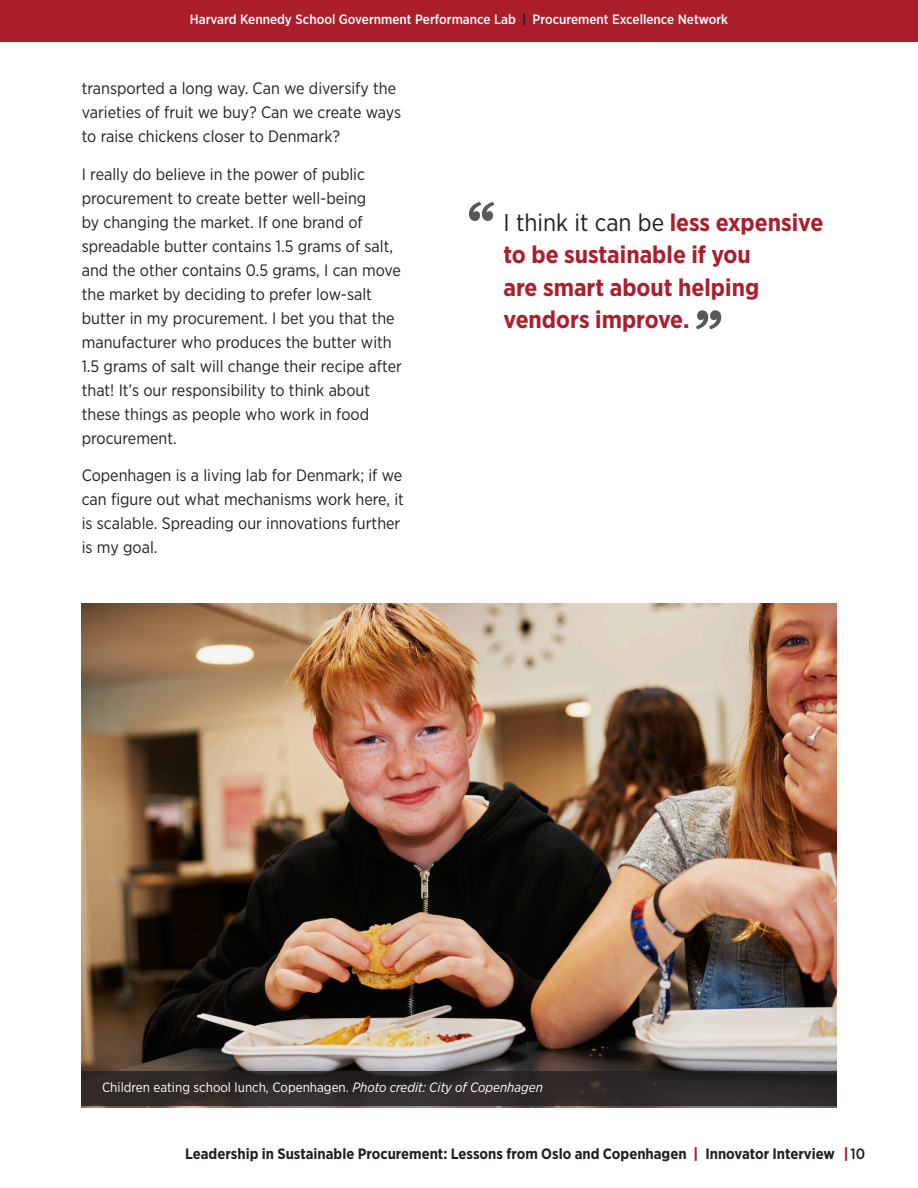
<style>
.page{position:relative;width:918px;height:1188px;background:#fff}
.page>*{position:absolute;margin:0;border:0;box-sizing:border-box;transform-origin:0 0}
.t1{font:900 54px "Sentinel";color:#57585a}
.t2{font:700 24.3px/32.4px "Gotham Narrow";color:#ab1e2c}
.t3{font:16.5px/24px "Gotham Narrow";color:#231f20}
.t4{font:700 15px "Gotham Narrow";color:#231f20}
.t5{font:500 13.5px "Gotham Narrow";color:#fff}
.t6{font:13.5px "Gotham Narrow";color:#fff}
.s1{font-weight:700;color:#231f20}
.s2{font-weight:400;color:#231f20}
.s3{font-style:italic}
.s4{font-weight:900;color:#ab1e2c}
.s5{font-weight:500}
</style>
<div class="page">
<img style="left:81px;top:604px;width:756px;height:504px">
<svg style="left:81px;top:1071px;width:756px;height:35px;background:#2e2929"></svg>
<div style="left:0;top:0;width:918px;height:42px;background:#ab1e2c"></div>
<p class="t5" style="left:190px;top:11px;width:540px">Harvard Kennedy School Government Performance Lab <span class="s1">|</span> Procurement Excellence Network</p>
<p class="t3" style="left:82px;top:76px;width:321px">transported a long way. Can we diversify the varieties of fruit we buy? Can we create ways to raise chickens closer to Denmark?</p>
<p class="t3" style="left:82px;top:162px;width:322px">I really do believe in the power of public procurement to create better well-being<br>by changing the market. If one brand of spreadable butter contains 1.5 grams of salt, and the other contains 0.5 grams, I can move the market by deciding to prefer low-salt butter in my procurement. I bet you that the manufacturer who produces the butter with 1.5 grams of salt will change their recipe after that! It’s our responsibility to think about these things as people who work in food procurement.</p>
<p class="t3" style="left:82px;top:463px;width:324px">Copenhagen is a living lab for Denmark; if we can figure out what mechanisms work here, it is scalable. Spreading our innovations further is my goal.</p>
<h1 class="t1" style="left:468px;top:177px;width:29px">“</h1>
<h2 class="t2" style="left:504px;top:206px;width:321px"><span class="s2">I think it can be</span> less expensive to be sustainable if you<br>are smart about helping vendors improve.</h2>
<h1 class="t1" style="left:695px;top:285px;width:29px">”</h1>
<p class="t6" style="left:102px;top:1079px;width:442px">Children eating school lunch, Copenhagen. <span class="s3">Photo credit: City of Copenhagen</span></p>
<p class="t4" style="left:185px;top:1145px;width:681px">Leadership in Sustainable Procurement: Lessons from Oslo and Copenhagen <span class="s4">|</span> Innovator Interview <span class="s4">|</span> <span class="s5">10</span></p>
</div>
